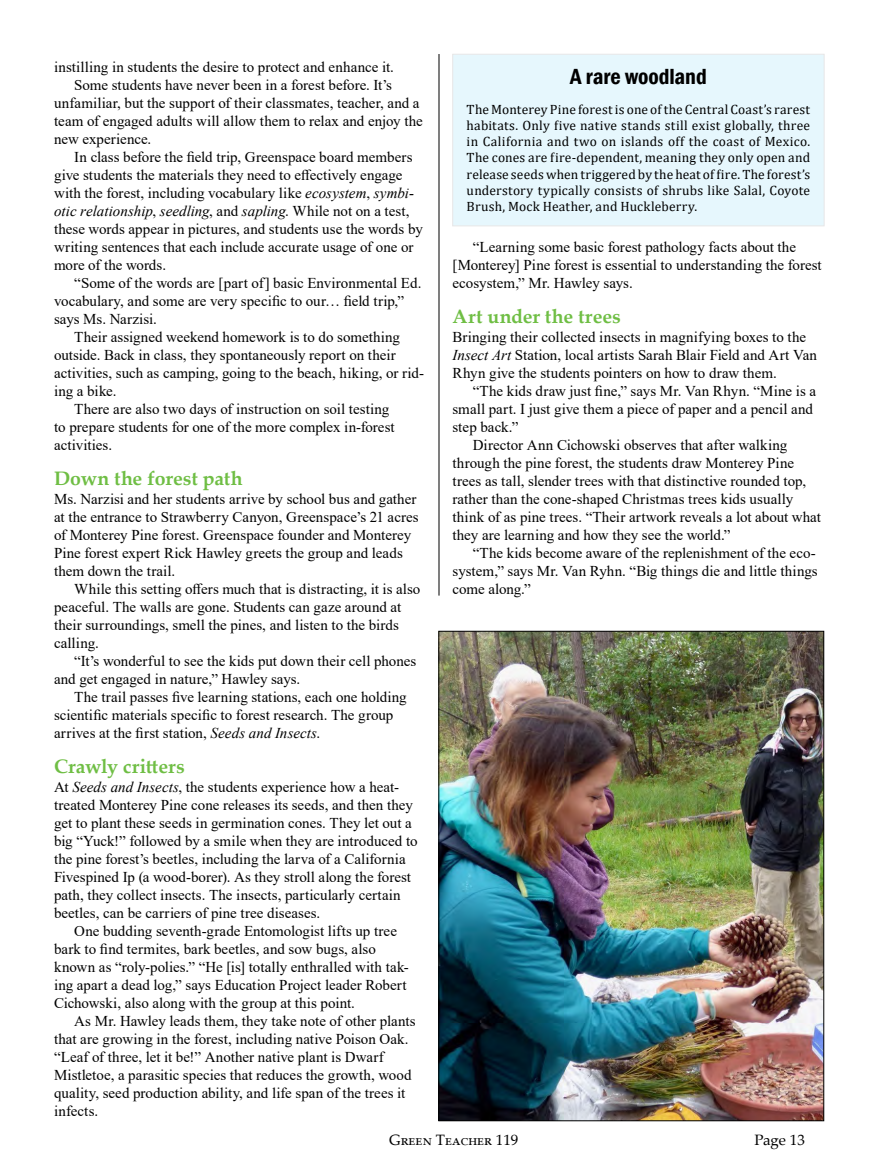
<style>
.page{position:relative;width:878px;height:1175px;background:#fff}
.page>*{position:absolute;margin:0;border:0;box-sizing:border-box;transform-origin:0 0}
.t1{font:600 condensed 22.5px "Franklin Gothic";color:#000}
.t2{font:700 19.5px "Palatino Linotype";color:#6fbe44}
.t3{font:15px/18px "Times New Roman";color:#000}
.t4{font:italic 15px "Times New Roman";color:#000}
.t5{font:15px "Palatino Linotype";color:#000}
.t6{font:13.5px/16.2px "Cambria";letter-spacing:.015em;color:#000;text-align:justify}
.s1{font-style:italic}
.s2{font-style:normal}
</style>
<div class="page">
<div style="left:452px;top:54px;width:372px;height:172px;background:#e6f7fd"></div>
<img style="left:440px;top:633px;width:382px;height:485px">
<hr style="left:438px;top:54px;width:1px;height:541px;background:#000">
<p class="t3" style="left:54px;top:58px;width:341px">instilling in students the desire to protect and enhance it.</p>
<p class="t3" style="left:74px;top:76px;width:319px">Some students have never been in a forest before. It’s</p>
<p class="t3" style="left:54px;top:94px;width:367px">unfamiliar, but the support of their classmates, teacher, and a</p>
<p class="t3" style="left:54px;top:112px;width:370px">team of engaged adults will allow them to relax and enjoy the</p>
<p class="t3" style="left:54px;top:130px;width:99px">new experience.</p>
<p class="t3" style="left:74px;top:148px;width:340px">In class before the field trip, Greenspace board members</p>
<p class="t3" style="left:54px;top:166px;width:350px">give students the materials they need to effectively engage</p>
<p class="t3" style="left:54px;top:184px;width:361px">with the forest, including vocabulary like <span class="s1">ecosystem</span>, <span class="s1">symbi-</span></p>
<p class="t4" style="left:54px;top:201px;width:357px">otic relationship<span class="s2">,</span> seedling<span class="s2">, and</span> sapling<span class="s2">. While not on a test,</span></p>
<p class="t3" style="left:54px;top:220px;width:370px">these words appear in pictures, and students use the words by</p>
<p class="t3" style="left:54px;top:238px;width:361px">writing sentences that each include accurate usage of one or</p>
<p class="t3" style="left:54px;top:256px;width:114px">more of the words.</p>
<p class="t3" style="left:74px;top:274px;width:349px">“Some of the words are [part of] basic Environmental Ed.</p>
<p class="t3" style="left:54px;top:292px;width:352px">vocabulary, and some are very specific to our… field trip,”</p>
<p class="t3" style="left:54px;top:310px;width:104px">says Ms. Narzisi.</p>
<p class="t3" style="left:74px;top:328px;width:327px">Their assigned weekend homework is to do something</p>
<p class="t3" style="left:54px;top:346px;width:343px">outside. Back in class, they spontaneously report on their</p>
<p class="t3" style="left:54px;top:364px;width:371px">activities, such as camping, going to the beach, hiking, or rid-</p>
<p class="t3" style="left:54px;top:382px;width:64px">ing a bike.</p>
<p class="t3" style="left:74px;top:400px;width:316px">There are also two days of instruction on soil testing</p>
<p class="t3" style="left:54px;top:418px;width:342px">to prepare students for one of the more complex in-forest</p>
<p class="t3" style="left:54px;top:436px;width:60px">activities.</p>
<h2 class="t2" style="left:54px;top:464px;width:190px">Down the forest path</h2>
<p class="t3" style="left:54px;top:490px;width:366px">Ms. Narzisi and her students arrive by school bus and gather at the entrance to Strawberry Canyon, Greenspace’s 21 acres of Monterey Pine forest. Greenspace founder and Monterey Pine forest expert Rick Hawley greets the group and leads them down the trail.</p>
<p class="t3" style="left:54px;top:580px;width:368px;text-indent:20px">While this setting offers much that is distracting, it is also peaceful. The walls are gone. Students can gaze around at their surroundings, smell the pines, and listen to the birds calling.</p>
<p class="t3" style="left:54px;top:652px;width:364px;text-indent:20px">“It’s wonderful to see the kids put down their cell phones and get engaged in nature,” Hawley says.</p>
<p class="t3" style="left:54px;top:688px;width:354px;text-indent:20px">The trail passes five learning stations, each one holding scientific materials specific to forest research. The group arrives at the first station, <span class="s1">Seeds and Insects</span>.</p>
<h2 class="t2" style="left:54px;top:752px;width:132px">Crawly critters</h2>
<p class="t3" style="left:54px;top:778px;width:365px">At <span class="s1">Seeds and Insects</span>, the students experience how a heat&shy;treated Monterey Pine cone releases its seeds, and then they get to plant these seeds in germination cones. They let out a big “Yuck!” followed by a smile when they are introduced to the pine forest’s beetles, including the larva of a California Fivespined Ip (a wood-borer). As they stroll along the forest path, they collect insects. The insects, particularly certain beetles, can be carriers of pine tree diseases.</p>
<p class="t3" style="left:54px;top:922px;width:356px;text-indent:20px">One budding seventh-grade Entomologist lifts up tree bark to find termites, bark beetles, and sow bugs, also known as “roly-polies.” “He [is] totally enthralled with tak&shy;ing apart a dead log,” says Education Project leader Robert Cichowski, also along with the group at this point.</p>
<p class="t3" style="left:54px;top:1012px;width:363px;text-indent:20px">As Mr. Hawley leads them, they take note of other plants that are growing in the forest, including native Poison Oak. “Leaf of three, let it be!” Another native plant is Dwarf Mistletoe, a parasitic species that reduces the growth, wood quality, seed production ability, and life span of the trees it infects.</p>
<h1 class="t1" style="left:570px;top:62px;width:138px">A rare woodland</h1>
<p class="t6" style="left:466px;top:101px;width:345px">The Monterey Pine forest is one of the Central Coast’s rarest habitats. Only five native stands still exist globally, three in California and two on islands off the coast of Mexico.<br>The cones are fire-dependent, meaning they only open and release seeds when triggered by the heat of fire. The forest’s understory typically consists of shrubs like Salal, Coyote Brush, Mock Heather, and Huckleberry.</p>
<p class="t3" style="left:452px;top:238px;width:371px;text-indent:20px">“Learning some basic forest pathology facts about the [Monterey] Pine forest is essential to understanding the forest ecosystem,” Mr. Hawley says.</p>
<h2 class="t2" style="left:452px;top:302px;width:170px">Art under the trees</h2>
<p class="t3" style="left:452px;top:328px;width:366px">Bringing their collected insects in magnifying boxes to the<br><span class="s1">Insect Art</span> Station, local artists Sarah Blair Field and Art Van<br>Rhyn give the students pointers on how to draw them.</p>
<p class="t3" style="left:472px;top:382px;width:345px">“The kids draw just fine,” says Mr. Van Rhyn. “Mine is a</p>
<p class="t3" style="left:452px;top:400px;width:362px">small part. I just give them a piece of paper and a pencil and</p>
<p class="t3" style="left:452px;top:418px;width:67px">step back.”</p>
<p class="t3" style="left:472px;top:436px;width:316px">Director Ann Cichowski observes that after walking</p>
<p class="t3" style="left:452px;top:454px;width:343px">through the pine forest, the students draw Monterey Pine</p>
<p class="t3" style="left:452px;top:472px;width:355px">trees as tall, slender trees with that distinctive rounded top,</p>
<p class="t3" style="left:452px;top:490px;width:342px">rather than the cone-shaped Christmas trees kids usually</p>
<p class="t3" style="left:452px;top:508px;width:370px">think of as pine trees. “Their artwork reveals a lot about what</p>
<p class="t3" style="left:452px;top:526px;width:279px">they are learning and how they see the world.”</p>
<p class="t3" style="left:472px;top:544px;width:344px">“The kids become aware of the replenishment of the eco-</p>
<p class="t3" style="left:452px;top:562px;width:367px">system,” says Mr. Van Ryhn. “Big things die and little things</p>
<p class="t3" style="left:452px;top:580px;width:80px">come along.”</p>
<p class="t5" style="left:389px;top:1129px;width:131px">Green Teacher 119</p>
<p class="t5" style="left:754px;top:1129px;width:52px">Page 13</p>
</div>
